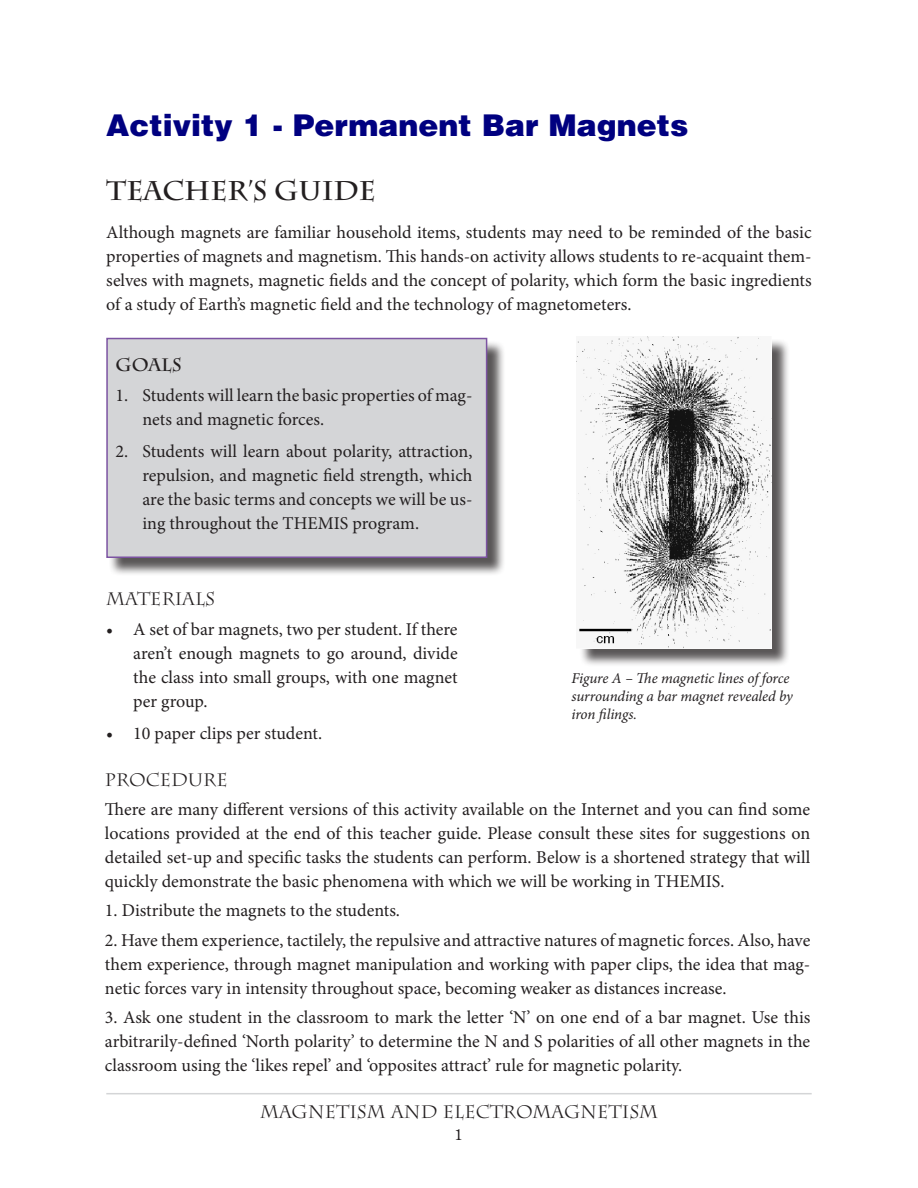
<style>
.page{position:relative;width:918px;height:1188px;background:#fff}
.page>*{position:absolute;margin:0;border:0;box-sizing:border-box;transform-origin:0 0}
.Heading_1{font:900 30px "Helvetica";color:#000080}
.Heading_2{font:700 27px "Charlemagne Std";color:#231f20}
.body_text{font:18px/24px "Minion Pro";color:#231f20;text-align:justify}
.Bullet_NA{font:18px/24px "Minion Pro";color:#231f20;text-align:justify}
.Heading_3{font:18px "Charlemagne Std";color:#231f20}
.Heading_3-2{font:700 18px "Charlemagne Std";color:#231f20}
.t1{font:italic 15px/18px "Minion Pro";letter-spacing:-.01em;color:#231f20}
.t2{font:15px "Century Old Style Std";color:#231f20}
</style>
<div class="page">
<hr style="left:106px;top:1093px;width:706px;height:1px;background:#d4d5d7">
<div style="left:109px;top:340px;width:403px;height:242px;background:#231f20;opacity:.75"></div>
<div style="left:106px;top:338px;width:381px;height:220px;background:#d4d5d7;border:2px solid #7c53a2"></div>
<div style="left:579px;top:339px;width:220px;height:334px;background:#231f20;opacity:.75"></div>
<img style="left:577px;top:336px;width:194px;height:313px">
<p class="Heading_1" style="left:106px;top:105px;width:584px">Activity 1 - Permanent Bar Magnets</p>
<p class="Heading_2" style="left:106px;top:175px;width:271px">TEACHER’S GUIDE</p>
<p class="body_text" style="left:106px;top:220px;width:707px">Although magnets are familiar household items, students may need to be reminded of the basic properties of magnets and magnetism. This hands-on activity allows students to re-acquaint them&shy;selves with magnets, magnetic fields and the concept of polarity, which form the basic ingredients of a study of Earth’s magnetic field and the technology of magnetometers.</p>
<p class="Heading_3-2" style="left:116px;top:354px;width:68px">GOALS</p>
<p class="Bullet_NA" style="left:142px;top:383px;width:332px;text-indent:-27px">1. Students will learn the basic properties of mag&shy;nets and magnetic forces.</p>
<p class="Bullet_NA" style="left:142px;top:439px;width:332px;text-indent:-27px">2. Students will learn about polarity, attraction, repulsion, and magnetic field strength, which are the basic terms and concepts we will be us&shy;ing throughout the THEMIS program.</p>
<p class="Heading_3" style="left:106px;top:589px;width:110px">MATERIALS</p>
<p class="Bullet_NA" style="left:133px;top:617px;width:326px;text-indent:-27px">• A set of bar magnets, two per student. If there aren’t enough magnets to go around, divide the class into small groups, with one magnet per group.</p>
<p class="Bullet_NA" style="left:106px;top:721px;width:217px">• 10 paper clips per student.</p>
<p class="t1" style="left:572px;top:669px;width:223px">Figure A – The magnetic lines of force surrounding a bar magnet revealed by iron filings.</p>
<p class="Heading_3" style="left:105px;top:769px;width:124px">PROCEDURE</p>
<p class="body_text" style="left:105px;top:797px;width:707px">There are many different versions of this activity available on the Internet and you can find some locations provided at the end of this teacher guide. Please consult these sites for suggestions on detailed set-up and specific tasks the students can perform. Below is a shortened strategy that will quickly demonstrate the basic phenomena with which we will be working in THEMIS.</p>
<p class="body_text" style="left:105px;top:899px;width:297px">1. Distribute the magnets to the students.</p>
<p class="body_text" style="left:105px;top:928px;width:707px">2. Have them experience, tactilely, the repulsive and attractive natures of magnetic forces. Also, have them experience, through magnet manipulation and working with paper clips, the idea that mag&shy;netic forces vary in intensity throughout space, becoming weaker as distances increase.</p>
<p class="body_text" style="left:105px;top:1005px;width:707px">3. Ask one student in the classroom to mark the letter ‘N’ on one end of a bar magnet. Use this arbitrarily-defined ‘North polarity’ to determine the N and S polarities of all other magnets in the classroom using the ‘likes repel’ and ‘opposites attract’ rule for magnetic polarity.</p>
<p class="Heading_3" style="left:260px;top:1102px;width:399px">MAGNETISM AND ELECTROMAGNETISM</p>
<p class="t2" style="left:455px;top:1124px;width:9px">1</p>
</div>
